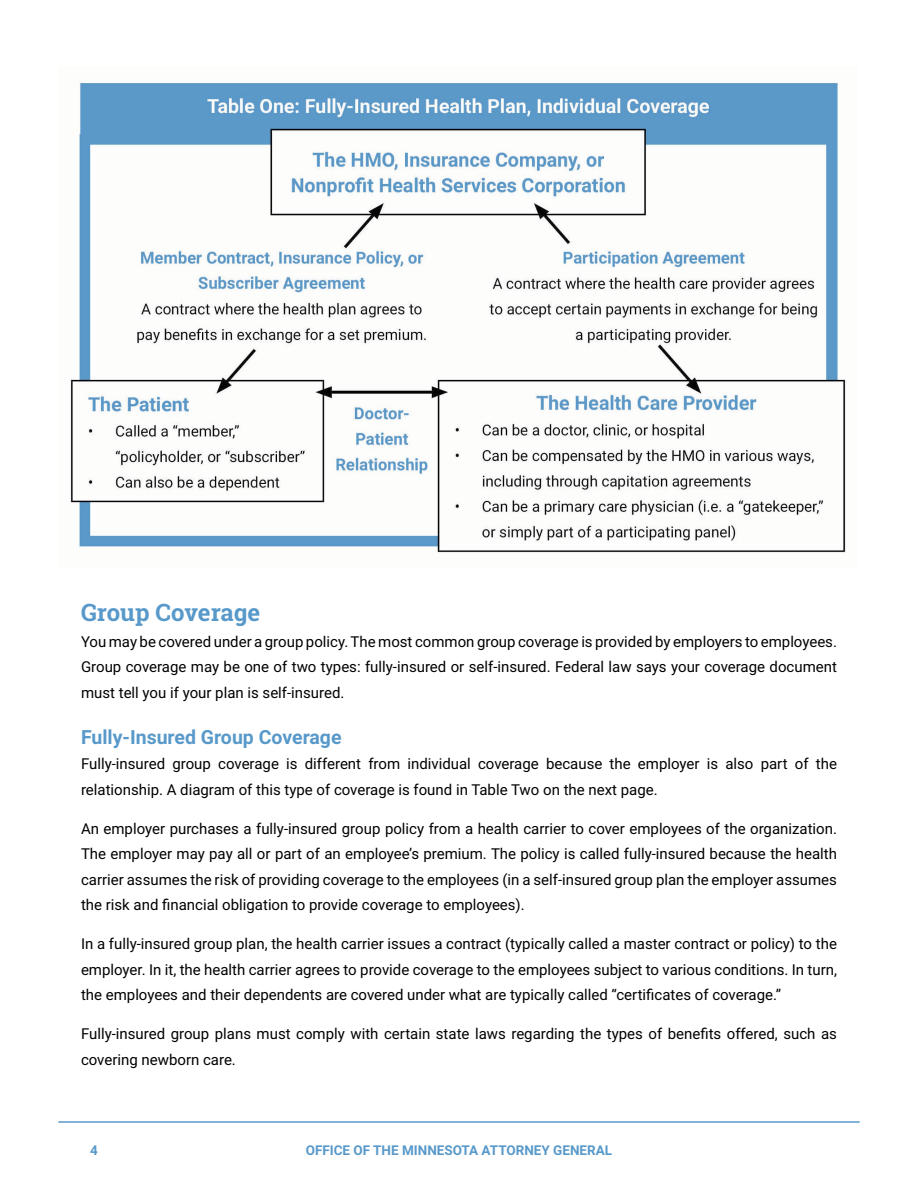
<style>
.page{position:relative;width:918px;height:1188px;background:#fff}
.page>*{position:absolute;margin:0;border:0;box-sizing:border-box;transform-origin:0 0}
.h3{font:700 24px "Roboto Slab";color:#5899ca}
.h4{font:700 19.5px "Roboto";color:#5899ca}
.p{font:15px/25.5px "Roboto";color:#000;text-align:justify}
.p_1{font:15px/25.5px "Roboto";color:#000;text-align:justify}
.t1{font:700 13.5px "Roboto";color:#5899ca}
</style>
<div class="page">
<hr style="left:58px;top:1121px;width:802px;height:2px;background:#5899ca">
<img style="left:70px;top:82px;width:776px;height:471px">
<h3 class="h3" style="left:81px;top:596px;width:181px">Group Coverage</h3>
<p class="p_1" style="left:81px;top:628px;width:758px">You may be covered under a group policy. The most common group coverage is provided by employers to employees.<br>Group coverage may be one of two types: fully-insured or self-insured. Federal law says your coverage document must tell you if your plan is self-insured.</p>
<h4 class="h4" style="left:81px;top:723px;width:262px">Fully-Insured Group Coverage</h4>
<p class="p_1" style="left:81px;top:751px;width:758px">Fully-insured group coverage is different from individual coverage because the employer is also part of the relationship. A diagram of this type of coverage is found in Table Two on the next page.</p>
<p class="p" style="left:81px;top:815px;width:758px">An employer purchases a fully-insured group policy from a health carrier to cover employees of the organization.<br>The employer may pay all or part of an employee’s premium. The policy is called fully-insured because the health carrier assumes the risk of providing coverage to the employees (in a self-insured group plan the employer assumes the risk and financial obligation to provide coverage to employees).</p>
<p class="p" style="left:81px;top:931px;width:758px">In a fully-insured group plan, the health carrier issues a contract (typically called a master contract or policy) to the employer. In it, the health carrier agrees to provide coverage to the employees subject to various conditions. In turn, the employees and their dependents are covered under what are typically called “certificates of coverage.”</p>
<p class="p" style="left:81px;top:1021px;width:758px">Fully-insured group plans must comply with certain state laws regarding the types of benefits offered, such as covering newborn care.</p>
<p class="t1" style="left:90px;top:1141px;width:9px">4</p>
<p class="t1" style="left:306px;top:1141px;width:308px">OFFICE OF THE MINNESOTA ATTORNEY GENERAL</p>
</div>
